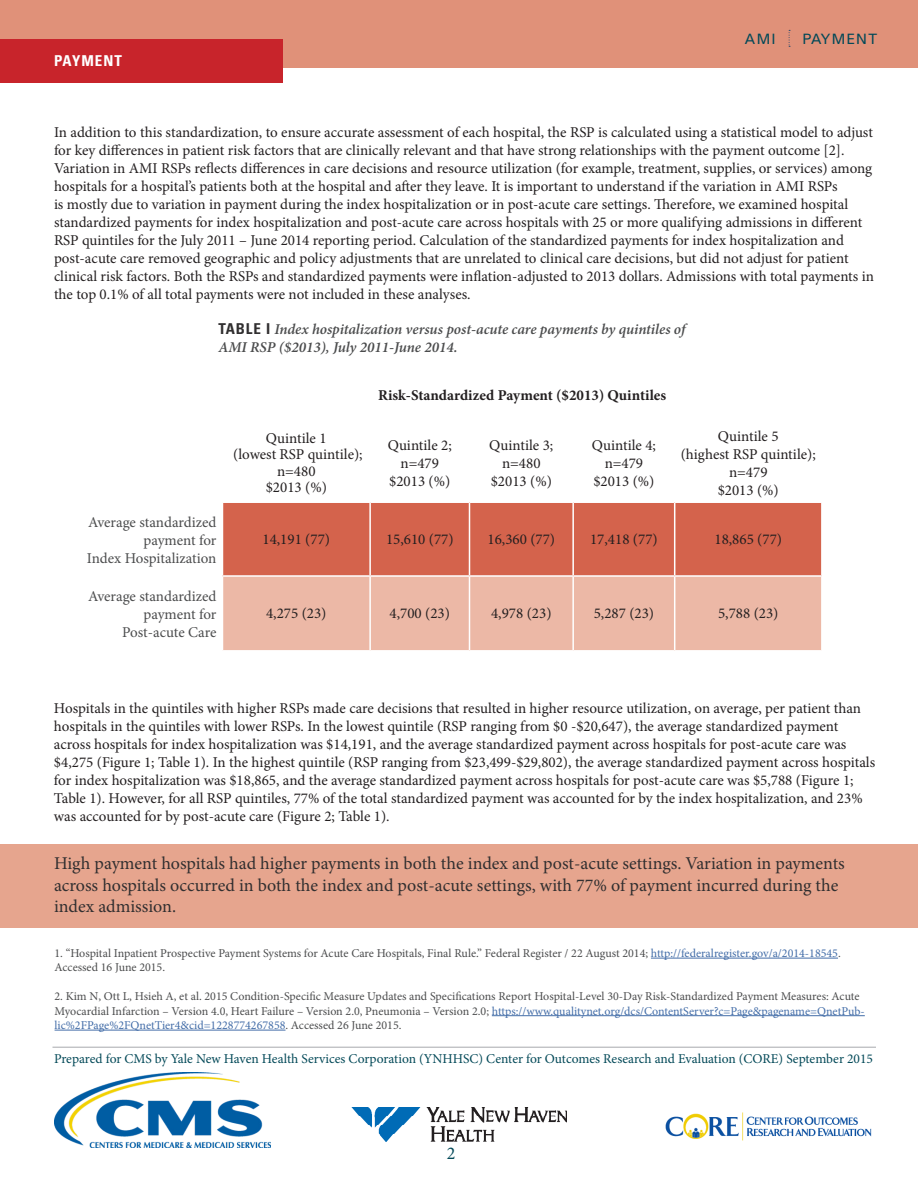
<style>
.page{position:relative;width:918px;height:1188px;background:#fff}
.page>*{position:absolute;margin:0;border:0;box-sizing:border-box;transform-origin:0 0}
.t1{font:18px/21.6px "Minion Pro";color:#312f30}
.t2{font:18px "Minion Pro";color:#034958}
.t3{font:15px/18px "Minion Pro";color:#231f20}
.t4{font:italic 600 15px/18px "Minion Pro";letter-spacing:-.005em;color:#4b4c4d}
.t5{font:15px/18px "Minion Pro";letter-spacing:-.005em;color:#4b4c4d;text-align:right}
.t6{font:700 15px "Minion Pro";color:#231f20}
.t7{font:15px "Univers";letter-spacing:.07em;color:#034958}
.t8{font:700 condensed 15px "Univers";letter-spacing:.07em;color:#fff}
.t9{font:13.5px "Minion Pro";color:#034958}
.t10{font:12px/14.4px "Minion Pro";color:#4b4c4d}
.s1{font-family:"Univers";font-weight:700;font-style:normal;font-stretch:condensed;color:#312f30}
.s2{color:#436da8}
</style>
<div class="page">
<div style="left:0;top:0;width:918px;height:68px;background:#e09179"></div>
<svg style="left:789px;top:30px;width:1px;height:17px"></svg>
<div style="left:0;top:844px;width:918px;height:83px;background:#e6a58e"></div>
<div style="left:222px;top:502px;width:148px;height:74px;background:#d4634c"></div>
<div style="left:370px;top:502px;width:100px;height:74px;background:#d4634c"></div>
<div style="left:470px;top:502px;width:103px;height:74px;background:#d4634c"></div>
<div style="left:573px;top:502px;width:102px;height:74px;background:#d4634c"></div>
<div style="left:675px;top:502px;width:147px;height:74px;background:#d4634c"></div>
<div style="left:222px;top:576px;width:148px;height:75px;background:#ecb8a6"></div>
<div style="left:370px;top:576px;width:100px;height:75px;background:#ecb8a6"></div>
<div style="left:470px;top:576px;width:103px;height:75px;background:#ecb8a6"></div>
<div style="left:573px;top:576px;width:102px;height:75px;background:#ecb8a6"></div>
<div style="left:675px;top:576px;width:147px;height:75px;background:#ecb8a6"></div>
<hr style="left:222px;top:501px;width:148px;height:2px;background:#fff">
<hr style="left:222px;top:503px;width:1px;height:72px;background:#fff">
<hr style="left:370px;top:501px;width:99px;height:2px;background:#fff">
<hr style="left:369px;top:503px;width:2px;height:72px;background:#fff">
<hr style="left:470px;top:501px;width:103px;height:2px;background:#fff">
<hr style="left:469px;top:503px;width:1px;height:72px;background:#fff">
<hr style="left:573px;top:501px;width:102px;height:2px;background:#fff">
<hr style="left:572px;top:503px;width:2px;height:72px;background:#fff">
<hr style="left:675px;top:501px;width:148px;height:2px;background:#fff">
<hr style="left:674px;top:503px;width:1px;height:72px;background:#fff">
<hr style="left:821px;top:503px;width:2px;height:72px;background:#fff">
<hr style="left:222px;top:575px;width:148px;height:2px;background:#fff">
<hr style="left:222px;top:577px;width:1px;height:73px;background:#fff">
<hr style="left:370px;top:575px;width:99px;height:2px;background:#fff">
<hr style="left:369px;top:577px;width:2px;height:73px;background:#fff">
<hr style="left:470px;top:575px;width:103px;height:2px;background:#fff">
<hr style="left:469px;top:577px;width:1px;height:73px;background:#fff">
<hr style="left:573px;top:575px;width:102px;height:2px;background:#fff">
<hr style="left:572px;top:577px;width:2px;height:73px;background:#fff">
<hr style="left:675px;top:575px;width:148px;height:2px;background:#fff">
<hr style="left:674px;top:577px;width:1px;height:73px;background:#fff">
<hr style="left:821px;top:577px;width:2px;height:73px;background:#fff">
<hr style="left:222px;top:650px;width:148px;height:2px;background:#fff">
<hr style="left:370px;top:650px;width:99px;height:2px;background:#fff">
<hr style="left:470px;top:650px;width:103px;height:2px;background:#fff">
<hr style="left:573px;top:650px;width:102px;height:2px;background:#fff">
<hr style="left:675px;top:650px;width:148px;height:2px;background:#fff">
<hr style="left:52px;top:1047px;width:824px;height:1px;background:#a8a9ad">
<hr style="left:651px;top:958px;width:187px;height:1px;background:#436da8">
<hr style="left:492px;top:1015px;width:373px;height:1px;background:#436da8">
<hr style="left:55px;top:1030px;width:231px;height:1px;background:#436da8">
<div style="left:0;top:39px;width:283px;height:43px;background:#c8242b"></div>
<img style="left:54px;top:1073px;width:216px;height:75px">
<img style="left:665px;top:1112px;width:207px;height:29px">
<img style="left:351px;top:1107px;width:216px;height:35px">
<p class="t8" style="left:54px;top:51px;width:70px">PAYMENT</p>
<p class="t7" style="left:745px;top:29px;width:32px">AMI</p>
<p class="t7" style="left:803px;top:29px;width:76px">PAYMENT</p>
<p class="t3" style="left:54px;top:123px;width:821px">In addition to this standardization, to ensure accurate assessment of each hospital, the RSP is calculated using a statistical model to adjust for key differences in patient risk factors that are clinically relevant and that have strong relationships with the payment outcome [2].<br>Variation in AMI RSPs reflects differences in care decisions and resource utilization (for example, treatment, supplies, or services) among hospitals for a hospital’s patients both at the hospital and after they leave. It is important to understand if the variation in AMI RSPs<br>is mostly due to variation in payment during the index hospitalization or in post-acute care settings. Therefore, we examined hospital standardized payments for index hospitalization and post-acute care across hospitals with 25 or more qualifying admissions in different RSP quintiles for the July 2011 – June 2014 reporting period. Calculation of the standardized payments for index hospitalization and post-acute care removed geographic and policy adjustments that are unrelated to clinical care decisions, but did not adjust for patient clinical risk factors. Both the RSPs and standardized payments were inflation-adjusted to 2013 dollars. Admissions with total payments in the top 0.1% of all total payments were not included in these analyses.</p>
<p class="t4" style="left:218px;top:320px;width:469px"><span class="s1">TABLE I</span> Index hospitalization versus post-acute care payments by quintiles of<br>AMI RSP ($2013), July 2011-June 2014.</p>
<p class="t6" style="left:378px;top:384px;width:290px">Risk-Standardized Payment ($2013) Quintiles</p>
<p class="t3" style="left:266px;top:429px;width:62px">Quintile 1</p>
<p class="t3" style="left:718px;top:427px;width:62px">Quintile 5</p>
<p class="t3" style="left:388px;top:436px;width:66px">Quintile 2;</p>
<p class="t3" style="left:489px;top:436px;width:66px">Quintile 3;</p>
<p class="t3" style="left:592px;top:436px;width:66px">Quintile 4;</p>
<p class="t3" style="left:233px;top:446px;width:131px">(lowest RSP quintile);</p>
<p class="t3" style="left:681px;top:445px;width:137px">(highest RSP quintile);</p>
<p class="t3" style="left:401px;top:454px;width:40px">n=479</p>
<p class="t3" style="left:502px;top:454px;width:40px">n=480</p>
<p class="t3" style="left:605px;top:454px;width:40px">n=479</p>
<p class="t3" style="left:277px;top:462px;width:40px">n=480</p>
<p class="t3" style="left:729px;top:463px;width:40px">n=479</p>
<p class="t3" style="left:389px;top:472px;width:63px">$2013 (%)</p>
<p class="t3" style="left:491px;top:472px;width:63px">$2013 (%)</p>
<p class="t3" style="left:593px;top:472px;width:63px">$2013 (%)</p>
<p class="t3" style="left:266px;top:479px;width:63px">$2013 (%)</p>
<p class="t3" style="left:718px;top:481px;width:63px">$2013 (%)</p>
<p class="t5" style="left:87px;top:513px;width:131px">Average standardized payment for<br>Index Hospitalization</p>
<p class="t5" style="left:88px;top:587px;width:130px">Average standardized payment for<br>Post-acute Care</p>
<p class="t3" style="left:262px;top:530px;width:69px">14,191 (77)</p>
<p class="t3" style="left:386px;top:530px;width:69px">15,610 (77)</p>
<p class="t3" style="left:488px;top:530px;width:69px">16,360 (77)</p>
<p class="t3" style="left:590px;top:530px;width:69px">17,418 (77)</p>
<p class="t3" style="left:714px;top:530px;width:69px">18,865 (77)</p>
<p class="t3" style="left:266px;top:604px;width:62px">4,275 (23)</p>
<p class="t3" style="left:390px;top:604px;width:62px">4,700 (23)</p>
<p class="t3" style="left:491px;top:604px;width:62px">4,978 (23)</p>
<p class="t3" style="left:594px;top:604px;width:62px">5,287 (23)</p>
<p class="t3" style="left:718px;top:604px;width:62px">5,788 (23)</p>
<p class="t3" style="left:54px;top:700px;width:823px">Hospitals in the quintiles with higher RSPs made care decisions that resulted in higher resource utilization, on average, per patient than hospitals in the quintiles with lower RSPs. In the lowest quintile (RSP ranging from $0 -$20,647), the average standardized payment across hospitals for index hospitalization was $14,191, and the average standardized payment across hospitals for post-acute care was $4,275 (Figure 1; Table 1). In the highest quintile (RSP ranging from $23,499-$29,802), the average standardized payment across hospitals for index hospitalization was $18,865, and the average standardized payment across hospitals for post-acute care was $5,788 (Figure 1; Table 1). However, for all RSP quintiles, 77% of the total standardized payment was accounted for by the index hospitalization, and 23% was accounted for by post-acute care (Figure 2; Table 1).</p>
<p class="t1" style="left:54px;top:853px;width:792px">High payment hospitals had higher payments in both the index and post-acute settings. Variation in payments across hospitals occurred in both the index and post-acute settings, with 77% of payment incurred during the index admission.</p>
<p class="t10" style="left:55px;top:946px;width:788px">1. “Hospital Inpatient Prospective Payment Systems for Acute Care Hospitals, Final Rule.” Federal Register / 22 August 2014; <span class="s2">http://federalregister.gov/a/2014-18545</span>.<br>Accessed 16 June 2015.</p>
<p class="t10" style="left:55px;top:989px;width:812px">2. Kim N, Ott L, Hsieh A, et al. 2015 Condition-Specific Measure Updates and Specifications Report Hospital-Level 30-Day Risk-Standardized Payment Measures: Acute<br>Myocardial Infarction – Version 4.0, Heart Failure – Version 2.0, Pneumonia – Version 2.0; <span class="s2">https://www.qualitynet.org/dcs/ContentServer?c=Page&amp;pagename=QnetPub&shy;lic%2FPage%2FQnetTier4&amp;cid=1228774267858</span>. Accessed 26 June 2015.</p>
<p class="t9" style="left:54px;top:1049px;width:821px">Prepared for CMS by Yale New Haven Health Services Corporation (YNHHSC) Center for Outcomes Research and Evaluation (CORE) September 2015</p>
<p class="t2" style="left:447px;top:1141px;width:10px">2</p>
</div>
